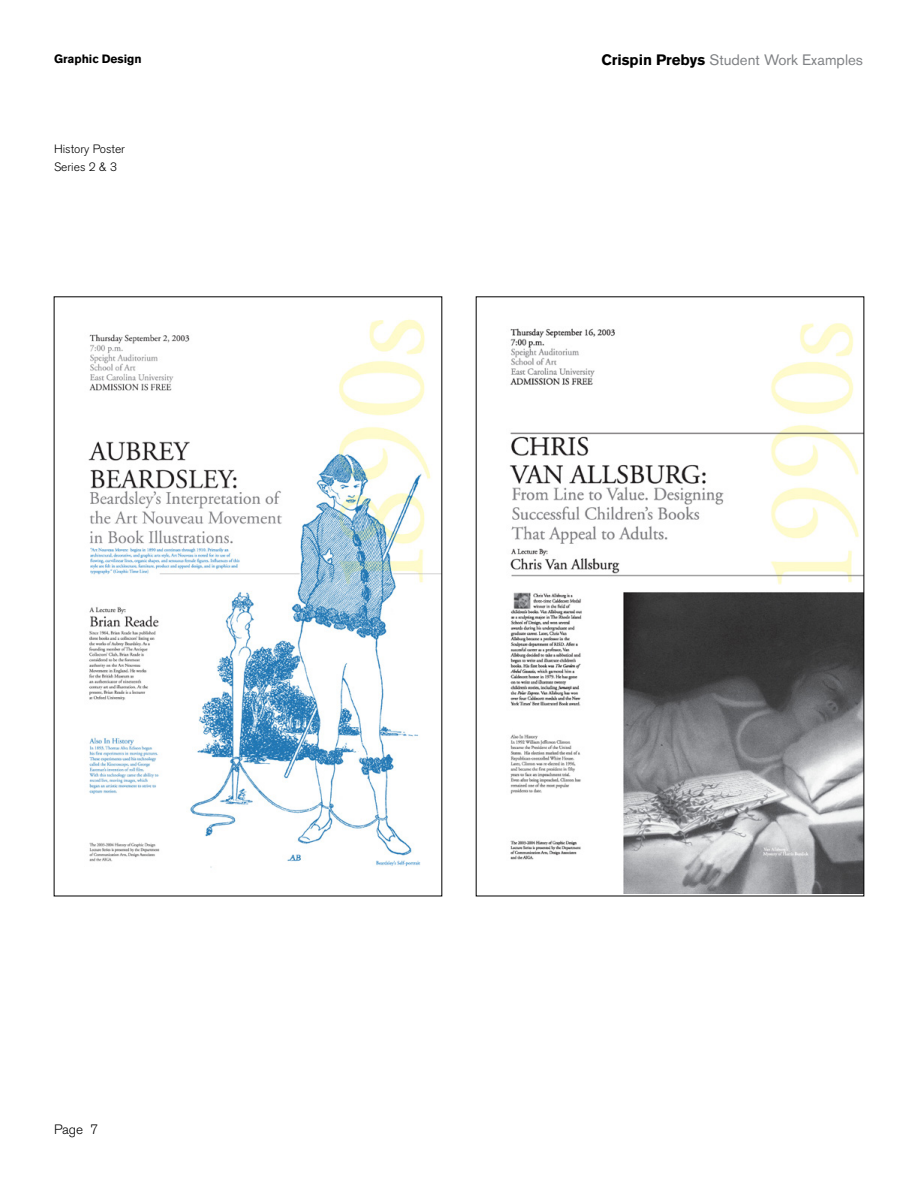
<style>
.page{position:relative;width:918px;height:1188px;background:#fff}
.page>*{position:absolute;margin:0;border:0;box-sizing:border-box;transform-origin:0 0}
.t1{font:15px "Akzidenz Grotesk BE";color:#808285}
.t2{font:300 13.5px "Akzidenz Grotesk BE";color:#000}
.t3{font:300 12px/18px "Akzidenz Grotesk BE";color:#000}
.t4{font:700 12px "Akzidenz Grotesk BE";color:#000}
.s1{font-weight:700;color:#000}
</style>
<div class="page">
<img style="left:88px;top:319px;width:352px;height:549px">
<img style="left:509px;top:323px;width:353px;height:571px">
<p class="t4" style="left:54px;top:52px;width:89px">Graphic Design</p>
<p class="t3" style="left:54px;top:140px;width:73px">History Poster<br>Series 2 &amp; 3</p>
<p class="t2" style="left:54px;top:1121px;width:46px">Page 7</p>
<p class="t1" style="left:602px;top:51px;width:263px"><span class="s1">Crispin Prebys</span> Student Work Examples</p>
</div>
